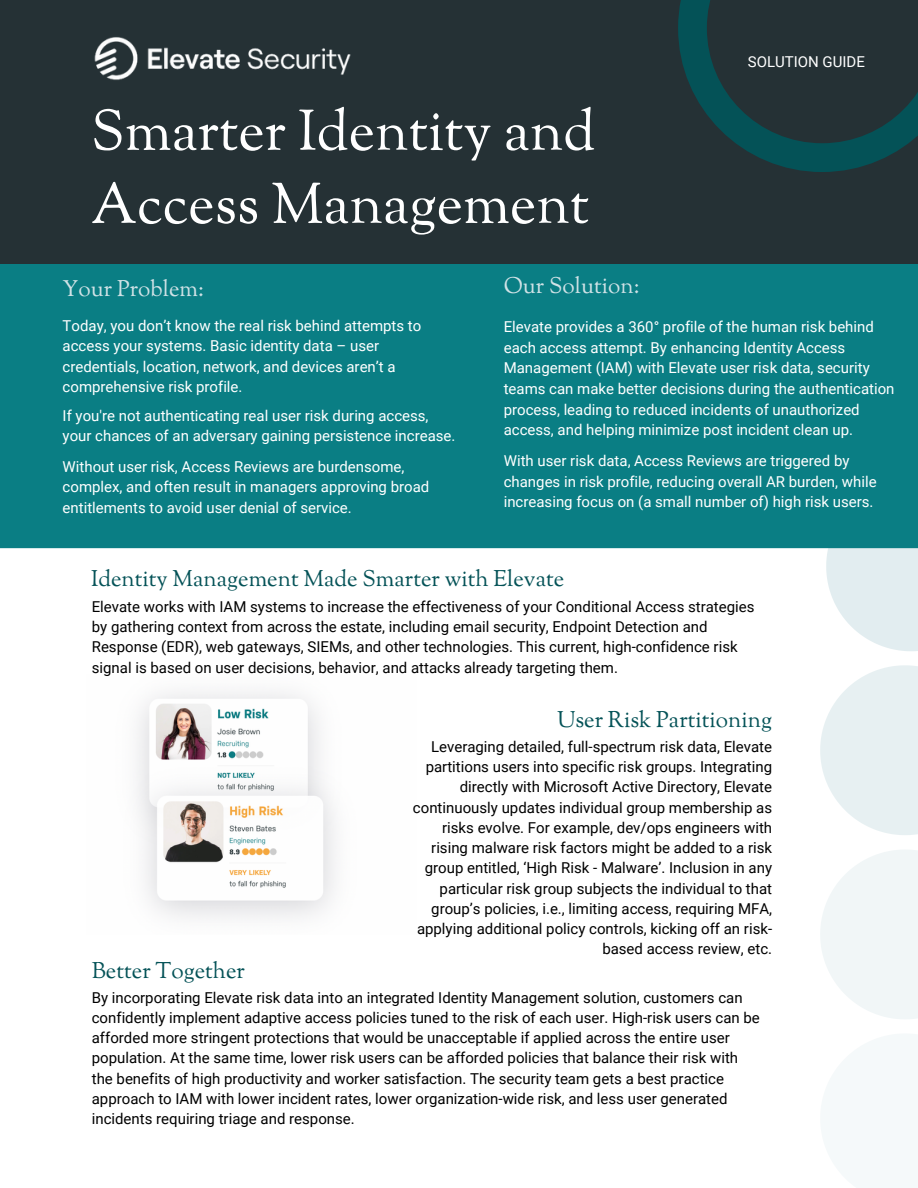
<style>
.page{position:relative;width:918px;height:1188px;background:#fff}
.page>*{position:absolute;margin:0;border:0;box-sizing:border-box;transform-origin:0 0}
.t1{font:56.7px/73.2px "Sorts Mill Goudy";color:#fff}
.t2{font:22.5px "Sorts Mill Goudy";color:#045257}
.t3{font:22.5px "Sorts Mill Goudy";color:#d0e2e6}
.t4{font:15px/20.2px "Roboto";color:#000}
.t5{font:15px/20.7px "Roboto";color:#fff}
</style>
<div class="page">
<svg style="left:820px;top:665px;width:98px;height:170px"></svg>
<svg style="left:820px;top:850px;width:98px;height:169px"></svg>
<svg style="left:826px;top:548px;width:92px;height:103px"></svg>
<div style="left:0;top:264px;width:918px;height:284px;background:#0a7e84"></div>
<div style="left:0;top:0;width:918px;height:264px;background:#253135"></div>
<svg style="left:678px;top:0;width:240px;height:172px"></svg>
<img style="left:94px;top:37px;width:257px;height:43px">
<img style="left:137px;top:692px;width:199px;height:227px">
<h1 class="t1" style="left:91px;top:99px;width:506px">Smarter Identity and<br>Access Management</h1>
<h2 class="t3" style="left:63px;top:275px;width:143px">Your Problem:</h2>
<h2 class="t3" style="left:504px;top:272px;width:137px">Our Solution:</h2>
<p class="t5" style="left:748px;top:52px;width:119px">SOLUTION GUIDE</p>
<p class="t5" style="left:768px;top:59px;width:116px">SOLUTION BRIEF</p>
<p class="t5" style="left:63px;top:316px;width:360px">Today, you don’t know the real risk behind attempts to access your systems. Basic identity data – user credentials, location, network, and devices aren’t a comprehensive risk profile.</p>
<p class="t5" style="left:63px;top:406px;width:394px">If you're not authenticating real user risk during access, your chances of an adversary gaining persistence increase.</p>
<p class="t5" style="left:63px;top:457px;width:368px">Without user risk, Access Reviews are burdensome, complex, and often result in managers approving broad entitlements to avoid user denial of service.</p>
<p class="t5" style="left:504px;top:317px;width:392px">Elevate provides a 360° profile of the human risk behind each access attempt. By enhancing Identity Access Management (IAM) with Elevate user risk data, security teams can make better decisions during the authentication process, leading to reduced incidents of unauthorized access, and helping minimize post incident clean up.</p>
<p class="t5" style="left:504px;top:450px;width:374px">With user risk data, Access Reviews are triggered by changes in risk profile, reducing overall AR burden, while increasing focus on (a small number of) high risk users.</p>
<h2 class="t2" style="left:91px;top:565px;width:475px">Identity Management Made Smarter with Elevate</h2>
<p class="t4" style="left:92px;top:597px;width:664px">Elevate works with IAM systems to increase the effectiveness of your Conditional Access strategies by gathering context from across the estate, including email security, Endpoint Detection and Response (EDR), web gateways, SIEMs, and other technologies. This current, high-confidence risk signal is based on user decisions, behavior, and attacks already targeting them.</p>
<h2 class="t2" style="left:557px;top:706px;width:217px">User Risk Partitioning</h2>
<p class="t4" style="left:413px;top:737px;width:361px;text-align:right">Leveraging detailed, full-spectrum risk data, Elevate partitions users into specific risk groups. Integrating directly with Microsoft Active Directory, Elevate continuously updates individual group membership as risks evolve. For example, dev/ops engineers with rising malware risk factors might be added to a risk group entitled, ‘High Risk - Malware’. Inclusion in any particular risk group subjects the individual to that group’s policies, i.e., limiting access, requiring MFA, applying additional policy controls, kicking off an risk&shy;based access review, etc.</p>
<h2 class="t2" style="left:92px;top:956px;width:155px">Better Together</h2>
<p class="t4" style="left:92px;top:987px;width:670px">By incorporating Elevate risk data into an integrated Identity Management solution, customers can confidently implement adaptive access policies tuned to the risk of each user. High-risk users can be afforded more stringent protections that would be unacceptable if applied across the entire user population. At the same time, lower risk users can be afforded policies that balance their risk with the benefits of high productivity and worker satisfaction. The security team gets a best practice approach to IAM with lower incident rates, lower organization-wide risk, and less user generated incidents requiring triage and response.</p>
</div>
